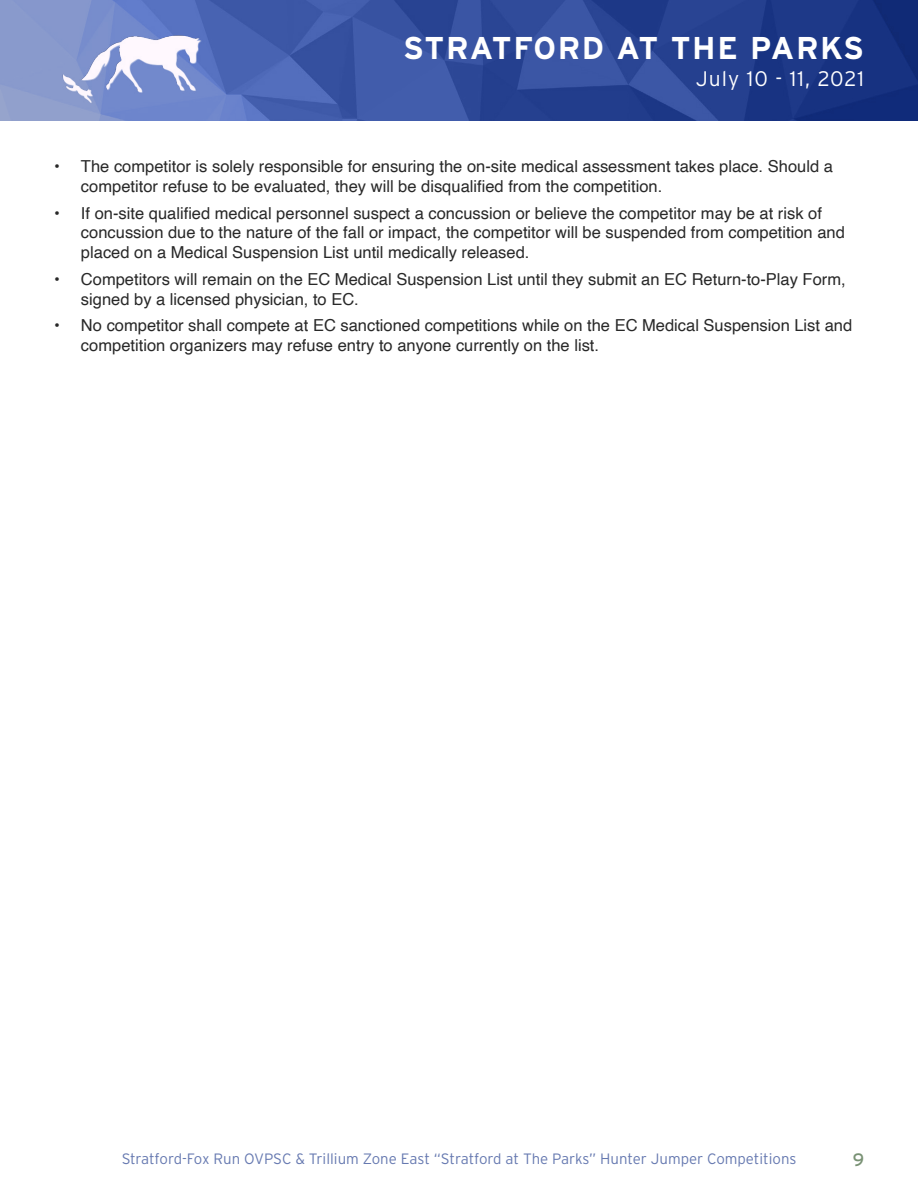
<style>
.page{position:relative;width:918px;height:1188px;background:#fff}
.page>*{position:absolute;margin:0;border:0;box-sizing:border-box;transform-origin:0 0}
.t1{font:700 31.5px "Interstate";letter-spacing:.05em;color:#fff}
.t2{font:300 21px "Interstate";letter-spacing:.05em;color:#fff}
.t3{font:18px "Interstate";color:#3f6238}
.t4{font:16.5px/19.8px "Helvetica";color:#282828}
.t5{font:300 15px "Interstate";color:#25408f}
</style>
<div class="page">
<svg style="left:0;top:0;width:918px;height:120px;background:#39529f"></svg>
<img style="left:54px;top:27px;width:156px;height:80px">
<h1 class="t1" style="left:403px;top:31px;width:462px">STRATFORD AT THE PARKS</h1>
<p class="t2" style="left:696px;top:67px;width:170px">July 10 - 11, 2021</p>
<p class="t4" style="left:81px;top:157px;width:753px;text-indent:-27px">• The competitor is solely responsible for ensuring the on-site medical assessment takes place. Should a competitor refuse to be evaluated, they will be disqualified from the competition.</p>
<p class="t4" style="left:81px;top:203px;width:765px;text-indent:-27px">• If on-site qualified medical personnel suspect a concussion or believe the competitor may be at risk of concussion due to the nature of the fall or impact, the competitor will be suspended from competition and placed on a Medical Suspension List until medically released.</p>
<p class="t4" style="left:81px;top:270px;width:766px;text-indent:-27px">• Competitors will remain on the EC Medical Suspension List until they submit an EC Return-to-Play Form, signed by a licensed physician, to EC.</p>
<p class="t4" style="left:81px;top:316px;width:773px;text-indent:-27px">• No competitor shall compete at EC sanctioned competitions while on the EC Medical Suspension List and competition organizers may refuse entry to anyone currently on the list.</p>
<p class="t5" style="left:121px;top:1150px;width:677px">Stratford-Fox Run OVPSC &amp; Trillium Zone East “Stratford at The Parks” Hunter Jumper Competitions</p>
<p class="t3" style="left:853px;top:1150px;width:13px">9</p>
</div>
